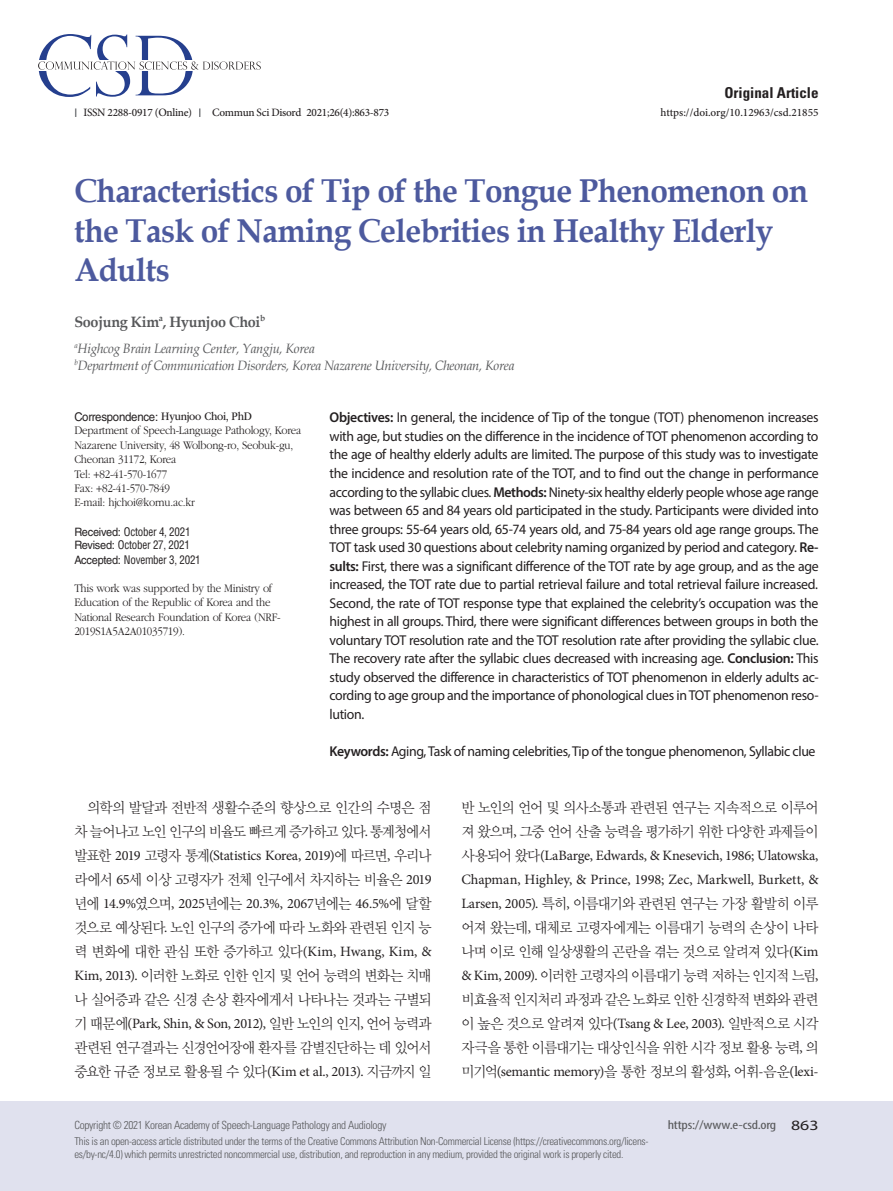
<style>
.page{position:relative;width:893px;height:1191px;background:#fff}
.page>*{position:absolute;margin:0;border:0;box-sizing:border-box;transform-origin:0 0}
.제목_영문{font:700 33px/39.6px "Book Antiqua";letter-spacing:-.02em;color:#4d5a9e;scale:.96 1}
.저자_영문{font:700 15px "Book Antiqua";letter-spacing:-.02em;color:#57585a;scale:.96 1}
.t1{font:700 condensed 15px "Univers LT Std";color:#231f20}
.본문{font:14.7px/24px "YDIY Mj O320";letter-spacing:-.055em;color:#231f20;text-align:justify;scale:.95 1}
.초록{font:14.25px/18.6px "Myriad Pro";letter-spacing:-.025em;color:#231f20;text-align:justify}
.본문-2{font:14.25px/24px "Minion Pro";letter-spacing:-.015em;color:#231f20}
.소속_영문{font:italic 13.5px "Book Antiqua";letter-spacing:-.02em;color:#57585a;scale:.96 1}
.t2{font:condensed 12.75px "Myriad Pro";letter-spacing:-.015em;color:#57585a;scale:1.25 1}
.교신저자_본문{font:300 12px/14.4px "ITC Garamond Std";letter-spacing:-.02em;color:#231f20;scale:.91 1}
.교신저자_이름{font:12px "Helvetica LT Std";letter-spacing:-.02em;color:#231f20;scale:.95 1}
.교신저자_본문-2{font:condensed 11.55px "Helvetica LT Std";letter-spacing:-.02em;color:#231f20;scale:.95 1}
.t3{font:300 condensed 11.25px "Univers LT Std";letter-spacing:-.025em;color:#57585a}
.doi{font:500 11.25px "Minion Pro";letter-spacing:-.025em;color:#231f20}
.doi-2{font:500 11.25px "Minion Pro";color:#231f20}
.t4{font:300 condensed 10.8px/12.9px "Univers LT Std";letter-spacing:-.025em;color:#57585a}
.s1{font-family:"ITC Garamond Std"}
.s2{font-stretch:normal}
.s3{font-weight:600}
.s4{font-family:"Minion Pro";font-size:14.25px}
.s5{font-family:"YDIY Mj O320";font-size:14.7px}
.s6{font-stretch:normal;font-size:14.25px;color:#231f20}
</style>
<div class="page">
<div style="left:0;top:1101px;width:893px;height:90px;background:#e0e1ee"></div>
<svg style="left:38px;top:34px;width:223px;height:63px"></svg>
<p class="doi" style="left:84px;top:105px;width:110px">ISSN 2288-0917 (Online)</p>
<p class="doi" style="left:212px;top:105px;width:179px">Commun Sci Disord 2021;26(4):863-873</p>
<p class="t1" style="left:724px;top:83px;width:96px">Original Article</p>
<p class="doi-2" style="left:661px;top:105px;width:159px">https://doi.org/10.12963/csd.21855</p>
<p class="제목_영문" style="left:74px;top:171px;width:766px">Characteristics of Tip of the Tongue Phenomenon on the Task of Naming Celebrities in Healthy Elderly<br>Adults</p>
<p class="저자_영문" style="left:74px;top:312px;width:200px">Soojung Kim<sup>a</sup>, Hyunjoo Choi<sup>b</sup></p>
<p class="소속_영문" style="left:74px;top:339px;width:252px"><sup>a</sup>Highcog Brain Learning Center, Yangju, Korea</p>
<p class="소속_영문" style="left:74px;top:356px;width:460px"><sup>b</sup>Department of Communication Disorders, Korea Nazarene University, Cheonan, Korea</p>
<p class="교신저자_이름" style="left:74px;top:409px;width:188px">Correspondence: <span class="s1">Hyunjoo Choi, PhD</span></p>
<p class="교신저자_본문" style="left:74px;top:423px;width:251px">Department of Speech-Language Pathology, Korea<br>Nazarene University, 48 Wolbong-ro, Seobuk-gu,<br>Cheonan 31172, Korea</p>
<p class="교신저자_본문" style="left:74px;top:467px;width:103px">Tel: +82-41-570-1677</p>
<p class="교신저자_본문" style="left:74px;top:481px;width:106px">Fax: +82-41-570-7849</p>
<p class="교신저자_본문" style="left:74px;top:495px;width:134px">E-mail: hjchoi@kornu.ac.kr</p>
<p class="교신저자_본문-2" style="left:74px;top:524px;width:124px"><span class="s2">Received:</span> October 4, 2021</p>
<p class="교신저자_본문-2" style="left:74px;top:538px;width:123px"><span class="s2">Revised:</span> October 27, 2021</p>
<p class="교신저자_본문-2" style="left:74px;top:552px;width:135px"><span class="s2">Accepted:</span> November 3, 2021</p>
<p class="교신저자_본문" style="left:74px;top:581px;width:228px">This work was supported by the Ministry of Education of the Republic of Korea and the National Research Foundation of Korea (NRF-2019S1A5A2A01035719).</p>
<p class="초록" style="left:330px;top:408px;width:491px"><span class="s3">Objectives:</span> In general, the incidence of Tip of the tongue (TOT) phenomenon increases with age, but studies on the difference in the incidence of TOT phenomenon according to the age of healthy elderly adults are limited. The purpose of this study was to investigate the incidence and resolution rate of the TOT, and to find out the change in performance according to the syllabic clues. <span class="s3">Methods:</span> Ninety-six healthy elderly people whose age range was between 65 and 84 years old participated in the study. Participants were divided into three groups: 55-64 years old, 65-74 years old, and 75-84 years old age range groups. The TOT task used 30 questions about celebrity naming organized by period and category. <span class="s3">Re&shy;sults:</span> First, there was a significant difference of the TOT rate by age group, and as the age increased, the TOT rate due to partial retrieval failure and total retrieval failure increased.<br>Second, the rate of TOT response type that explained the celebrity’s occupation was the highest in all groups. Third, there were significant differences between groups in both the voluntary TOT resolution rate and the TOT resolution rate after providing the syllabic clue.<br>The recovery rate after the syllabic clues decreased with increasing age. <span class="s3">Conclusion:</span> This study observed the difference in characteristics of TOT phenomenon in elderly adults ac&shy;cording to age group and the importance of phonological clues in TOT phenomenon reso&shy;lution.</p>
<p class="초록" style="left:330px;top:741px;width:487px"><span class="s3">Keywords:</span> Aging, Task of naming celebrities, Tip of the tongue phenomenon, Syllabic clue</p>
<p class="본문" style="left:74px;top:795px;width:377px;text-align:right">의학의 발달과 전반적 생활수준의 향상으로 인간의 수명은 점 차 늘어나고 노인 인구의 비율도 빠르게 증가하고 있다<span class="s4">.</span> 통계청에서</p>
<p class="본문-2" style="left:74px;top:843px;width:359px"><span class="s5">발표한</span> 2019 <span class="s5">고령자 통계</span>(Statistics Korea, 2019)<span class="s5">에 따르면</span>, <span class="s5">우리나</span></p>
<p class="본문" style="left:74px;top:867px;width:377px">라에서 <span class="s4">65</span>세 이상 고령자가 전체 인구에서 차지하는 비율은 <span class="s4">2019</span></p>
<p class="본문-2" style="left:74px;top:891px;width:359px"><span class="s5">년에</span> 14.9%<span class="s5">였으며</span>, 2025<span class="s5">년에는</span> 20.3%, 2067<span class="s5">년에는</span> 46.5%<span class="s5">에 달할</span></p>
<p class="본문" style="left:74px;top:915px;width:377px">것으로 예상된다<span class="s4">.</span> 노인 인구의 증가에 따라 노화와 관련된 인지 능 력 변화에 대한 관심 또한 증가하고 있다<span class="s4">(Kim, Hwang, Kim, &amp; Kim, 2013).</span> 이러한 노화로 인한 인지 및 언어 능력의 변화는 치매 나 실어증과 같은 신경 손상 환자에게서 나타나는 것과는 구별되</p>
<p class="본문-2" style="left:74px;top:1011px;width:359px"><span class="s5">기 때문에</span>(Park, Shin, &amp; Son, 2012), <span class="s5">일반 노인의 인지</span>, <span class="s5">언어 능력과</span></p>
<p class="본문" style="left:74px;top:1035px;width:377px">관련된 연구결과는 신경언어장애 환자를 감별진단하는 데 있어서 중요한 규준 정보로 활용될 수 있다<span class="s4">(Kim et al., 2013).</span> 지금까지 일</p>
<p class="t3" style="left:74px;top:1118px;width:314px">Copyright © 2021 Korean Academy of Speech-Language Pathology and Audiology</p>
<p class="본문" style="left:461px;top:795px;width:377px">반 노인의 언어 및 의사소통과 관련된 연구는 지속적으로 이루어 져 왔으며<span class="s4">,</span> 그중 언어 산출 능력을 평가하기 위한 다양한 과제들이</p>
<p class="본문-2" style="left:461px;top:843px;width:359px"><span class="s5">사용되어 왔다</span>(LaBarge, Edwards, &amp; Knesevich, 1986; Ulatowska,<br>Chapman, Highley, &amp; Prince, 1998; Zec, Markwell, Burkett, &amp;</p>
<p class="본문" style="left:461px;top:891px;width:377px"><span class="s4">Larsen, 2005).</span> 특히<span class="s4">,</span> 이름대기와 관련된 연구는 가장 활발히 이루 어져 왔는데<span class="s4">,</span> 대체로 고령자에게는 이름대기 능력의 손상이 나타 나며 이로 인해 일상생활의 곤란을 겪는 것으로 알려져 있다<span class="s4">(Kim &amp; Kim, 2009).</span> 이러한 고령자의 이름대기 능력 저하는 인지적 느림<span class="s4">, </span>비효율적 인지처리 과정과 같은 노화로 인한 신경학적 변화와 관련 이 높은 것으로 알려져 있다<span class="s4">(Tsang &amp; Lee, 2003).</span> 일반적으로 시각 자극을 통한 이름대기는 대상인식을 위한 시각 정보 활용 능력<span class="s4">,</span> 의</p>
<p class="본문-2" style="left:461px;top:1059px;width:359px"><span class="s5">미기억</span>(semantic memory)<span class="s5">을 통한 정보의 활성화</span>, <span class="s5">어휘</span>-<span class="s5">음운</span>(lexi-</p>
<p class="t2" style="left:668px;top:1117px;width:122px">https://www.e-csd.org <span class="s6">863</span></p>
<p class="t4" style="left:74px;top:1134px;width:576px">This is an open-access article distributed under the terms of the Creative Commons Attribution Non-Commercial License (https://creativecommons.org/licens&shy;es/by-nc/4.0) which permits unrestricted noncommercial use, distribution, and reproduction in any medium, provided the original work is properly cited.</p>
</div>
